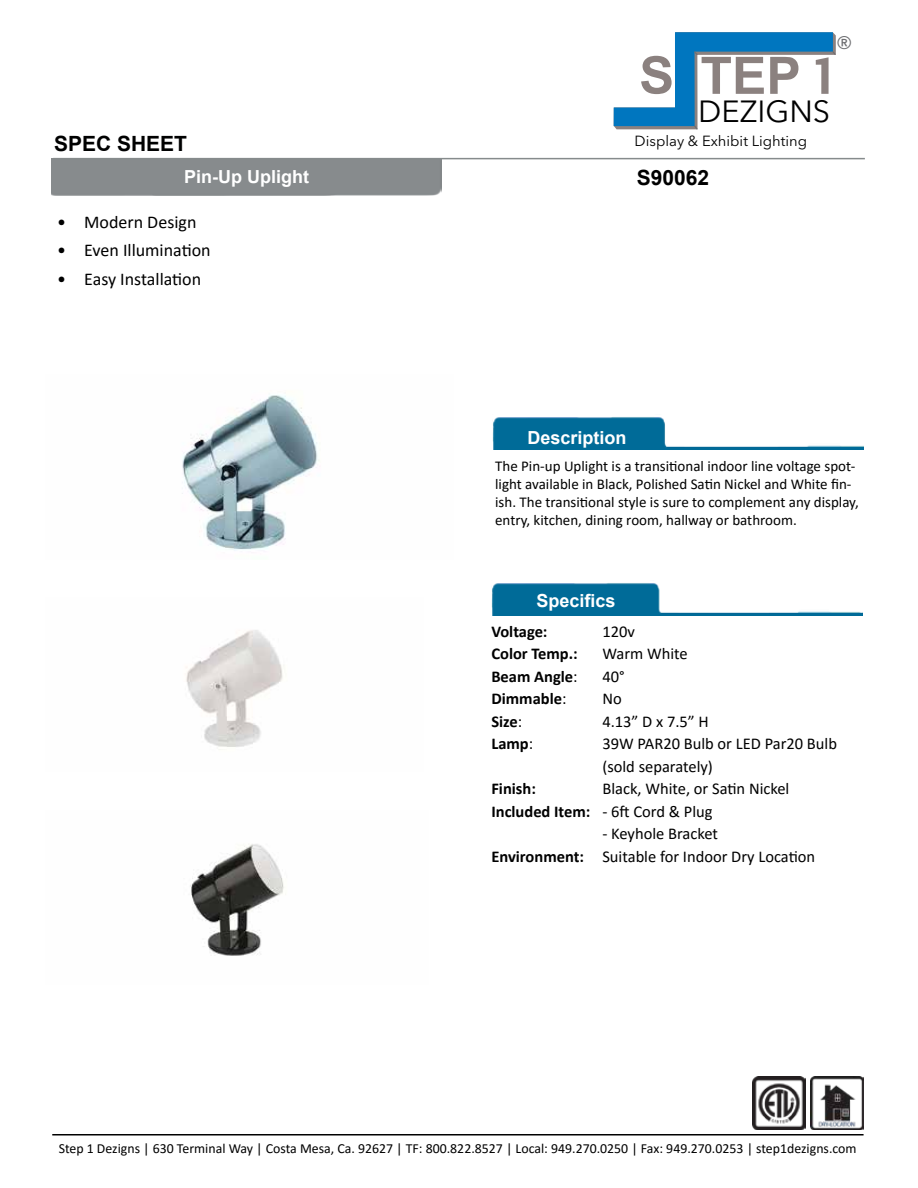
<style>
.page{position:relative;width:918px;height:1188px;background:#fff}
.page>*{position:absolute;margin:0;border:0;box-sizing:border-box;transform-origin:0 0}
.t1{font:700 51.6px "Arial";color:#8b817f}
.t2{font:30.3px "Avenir Next";color:#000}
.t3{font:29.1px "Avenir Next";color:#6d6e71}
.t4{font:700 21px "Arial";color:#000101}
.t5{font:700 21px "Arial";color:#000}
.t6{font:18px "Calibri";color:#000}
.t7{font:700 18px "Arial";color:#fff}
.t8{font:16.5px/22.5px "Calibri";color:#000}
.t9{font:700 16.5px "Calibri";color:#000}
.t10{font:15px/18px "Calibri";color:#000}
.t11{font:14.55px "Avenir Next";color:#000}
.t12{font:13.8px "Calibri";color:#000}
.s1{font-family:"COUTURE"}
.s2{font-weight:400}
.s3{font-weight:700}
</style>
<div class="page">
<hr style="left:52px;top:1134px;width:812px;height:2px;background:#000">
<img style="left:492px;top:417px;width:371px;height:32px">
<img style="left:491px;top:583px;width:371px;height:32px">
<svg style="left:614px;top:32px;width:222px;height:98px"></svg>
<div style="left:152px;top:159px;width:290px;height:37px;background:#878b8d"></div>
<hr style="left:53px;top:158px;width:812px;height:1px;background:#868b8c">
<img style="left:810px;top:1077px;width:54px;height:53px">
<img style="left:752px;top:1077px;width:54px;height:53px">
<img style="left:182px;top:395px;width:137px;height:156px">
<img style="left:190px;top:844px;width:94px;height:112px">
<img style="left:186px;top:630px;width:97px;height:120px">
<h3 class="t4" style="left:54px;top:129px;width:135px">SPEC SHEET</h3>
<h1 class="t1" style="left:639px;top:42px;width:193px">S TEP <span class="s1">1</span></h1>
<h2 class="t2" style="left:698px;top:85px;width:134px">DEZIGNS</h2>
<p class="t11" style="left:635px;top:129px;width:174px">Display &amp; Exhibit Lighting</p>
<p class="t7" style="left:184px;top:164px;width:126px">Pin-Up Uplight</p>
<h3 class="t5" style="left:637px;top:162px;width:74px">S90062</h3>
<h3 class="t3" style="left:836px;top:22px;width:19px">®</h3>
<p class="t6" style="left:57px;top:209px;width:141px">• Modern Design</p>
<p class="t6" style="left:57px;top:238px;width:155px">• Even Illumination</p>
<p class="t6" style="left:57px;top:266px;width:145px">• Easy Installation</p>
<p class="t7" style="left:527px;top:425px;width:101px">Description</p>
<p class="t10" style="left:495px;top:457px;width:365px">The Pin-up Uplight is a transitional indoor line voltage spot&shy;light available in Black, Polished Satin Nickel and White fin&shy;ish. The transitional style is sure to complement any display, entry, kitchen, dining room, hallway or bathroom.</p>
<p class="t7" style="left:536px;top:588px;width:81px">Specifics</p>
<p class="t9" style="left:491px;top:619px;width:58px">Voltage:</p>
<p class="t8" style="left:602px;top:619px;width:34px">120v</p>
<p class="t9" style="left:491px;top:642px;width:88px">Color Temp.:</p>
<p class="t8" style="left:602px;top:642px;width:87px">Warm White</p>
<p class="t9" style="left:491px;top:664px;width:88px">Beam Angle<span class="s2">:</span></p>
<p class="t8" style="left:602px;top:664px;width:24px">40°</p>
<p class="t9" style="left:491px;top:687px;width:77px">Dimmable<span class="s2">:</span></p>
<p class="t8" style="left:602px;top:687px;width:21px">No</p>
<p class="t9" style="left:491px;top:709px;width:32px">Size<span class="s2">:</span></p>
<p class="t8" style="left:602px;top:709px;width:108px">4.13” D x 7.5” H</p>
<p class="t9" style="left:491px;top:732px;width:43px">Lamp<span class="s2">:</span></p>
<p class="t8" style="left:602px;top:732px;width:236px">39W PAR20 Bulb or LED Par20 Bulb (sold separately)</p>
<p class="t9" style="left:491px;top:777px;width:46px">Finish:</p>
<p class="t8" style="left:491px;top:777px;width:300px;text-indent:111px">Black, White, or Satin Nickel<br><span class="s3">Included Item:</span> - 6ft Cord &amp; Plug</p>
<p class="t8" style="left:491px;top:822px;width:325px;text-indent:111px">- Keyhole Bracket<br><span class="s3">Environment:</span> Suitable for Indoor Dry Location</p>
<p class="t12" style="left:59px;top:1139px;width:799px">Step 1 Dezigns | 630 Terminal Way | Costa Mesa, Ca. 92627 | TF: 800.822.8527 | Local: 949.270.0250 | Fax: 949.270.0253 | step1dezigns.com</p>
</div>
